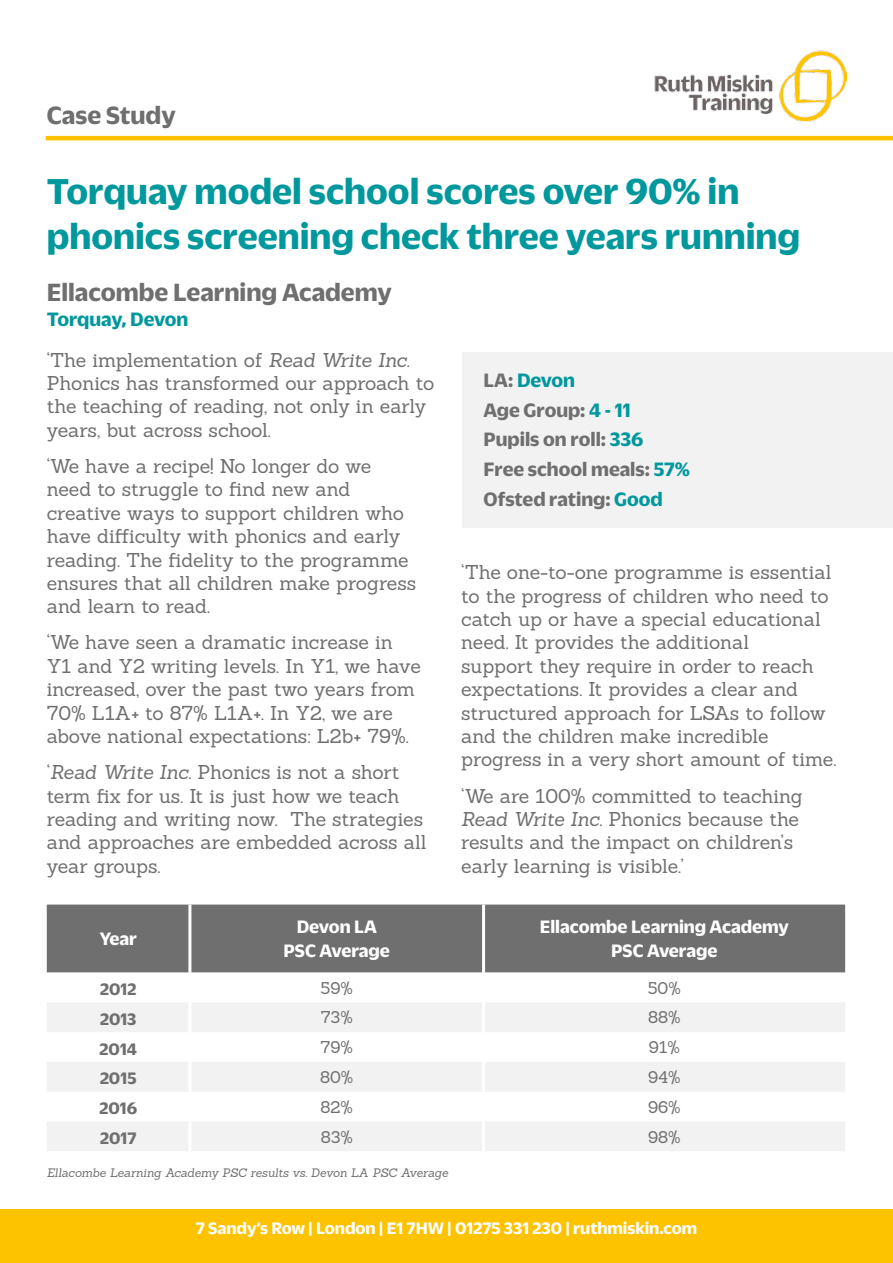
<style>
.page{position:relative;width:893px;height:1263px;background:#fff}
.page>*{position:absolute;margin:0;border:0;box-sizing:border-box;transform-origin:0 0}
.t1{font:700 39px/45px "Duplicate Sans";color:#00989d}
.t2{font:700 27px "Duplicate Sans";color:#706f6f}
.t3{font:700 21px/29.7px "Duplicate Sans";color:#706f6f}
.t4{font:700 21px "Duplicate Sans";letter-spacing:-.005em;color:#00989d}
.t5{font:19.5px/23.4px "Sanchez";letter-spacing:-.005em;color:#706f6f}
.t6{font:700 19.5px/23.4px "Duplicate Sans";color:#fff;text-align:center}
.t7{font:700 18px "Duplicate Sans";color:#fff}
.t8{font:700 18px "Duplicate Sans";letter-spacing:-.005em;color:#706f6f}
.t9{font:16.5px "Sanchez";color:#706f6f}
.t10{font:italic 12px "Sanchez";letter-spacing:-.005em;color:#706f6f}
.s1{font-style:italic}
.s2{color:#00989d}
</style>
<div class="page">
<div style="left:0;top:1210px;width:893px;height:53px;background:#fdc300"></div>
<hr style="left:46px;top:136px;width:847px;height:4px;background:#fdc300">
<div style="left:462px;top:352px;width:431px;height:175px;background:#f2f2f2"></div>
<img style="left:655px;top:51px;width:191px;height:71px">
<div style="left:47px;top:904px;width:798px;height:68px;background:#706f6f"></div>
<svg style="left:47px;top:972px;width:798px;height:1px"></svg>
<svg style="left:47px;top:1003px;width:798px;height:148px;fill:#f2f2f2"></svg>
<hr style="left:188px;top:904px;width:3px;height:68px;background:#fff">
<hr style="left:482px;top:904px;width:3px;height:68px;background:#fff">
<hr style="left:188px;top:972px;width:3px;height:30px;background:#fff">
<hr style="left:482px;top:972px;width:3px;height:30px;background:#fff">
<hr style="left:188px;top:1002px;width:3px;height:30px;background:#fff">
<hr style="left:482px;top:1002px;width:3px;height:30px;background:#fff">
<hr style="left:188px;top:1032px;width:3px;height:30px;background:#fff">
<hr style="left:482px;top:1032px;width:3px;height:30px;background:#fff">
<hr style="left:188px;top:1062px;width:3px;height:30px;background:#fff">
<hr style="left:482px;top:1062px;width:3px;height:30px;background:#fff">
<hr style="left:188px;top:1092px;width:3px;height:29px;background:#fff">
<hr style="left:482px;top:1092px;width:3px;height:29px;background:#fff">
<hr style="left:188px;top:1121px;width:3px;height:30px;background:#fff">
<hr style="left:482px;top:1121px;width:3px;height:30px;background:#fff">
<h2 class="t2" style="left:47px;top:97px;width:130px">Case Study</h2>
<h1 class="t1" style="left:47px;top:166px;width:755px">Torquay model school scores over 90% in phonics screening check three years running</h1>
<h2 class="t2" style="left:47px;top:274px;width:347px">Ellacombe Learning Academy</h2>
<p class="t4" style="left:47px;top:305px;width:143px">Torquay, Devon</p>
<p class="t5" style="left:47px;top:348px;width:389px">‘The implementation of <span class="s1">Read Write Inc.<br></span>Phonics has transformed our approach to the teaching of reading, not only in early years, but across school.</p>
<p class="t5" style="left:47px;top:454px;width:371px">‘We have a recipe! No longer do we need to struggle to find new and creative ways to support children who have difficulty with phonics and early reading. The fidelity to the programme ensures that all children make progress and learn to read.</p>
<p class="t5" style="left:47px;top:631px;width:376px">‘We have seen a dramatic increase in Y1 and Y2 writing levels. In Y1, we have increased, over the past two years from 70% L1A+ to 87% L1A+. In Y2, we are above national expectations: L2b+ 79%.</p>
<p class="t5" style="left:47px;top:760px;width:381px">‘<span class="s1">Read Write Inc.</span> Phonics is not a short term fix for us. It is just how we teach reading and writing now. The strategies and approaches are embedded across all year groups.</p>
<p class="t3" style="left:484px;top:363px;width:208px">LA: <span class="s2">Devon<br></span>Age Group: <span class="s2">4 - 11<br></span>Pupils on roll: <span class="s2">336<br></span>Free school meals: <span class="s2">57%<br></span>Ofsted rating: <span class="s2">Good</span></p>
<p class="t5" style="left:461px;top:560px;width:377px">‘The one-to-one programme is essential to the progress of children who need to catch up or have a special educational need. It provides the additional<br>support they require in order to reach expectations. It provides a clear and structured approach for LSAs to follow and the children make incredible progress in a very short amount of time.</p>
<p class="t5" style="left:461px;top:784px;width:343px">‘We are 100% committed to teaching <span class="s1">Read Write Inc.</span> Phonics because the results and the impact on children’s early learning is visible.’</p>
<p class="t6" style="left:100px;top:925px;width:39px">Year</p>
<p class="t6" style="left:284px;top:913px;width:108px">Devon LA<br>PSC Average</p>
<p class="t6" style="left:540px;top:913px;width:251px">Ellacombe Learning Academy<br>PSC Average</p>
<p class="t8" style="left:100px;top:977px;width:38px">2012</p>
<p class="t9" style="left:321px;top:977px;width:34px">59%</p>
<p class="t9" style="left:648px;top:977px;width:34px">50%</p>
<p class="t8" style="left:100px;top:1007px;width:38px">2013</p>
<p class="t9" style="left:321px;top:1007px;width:34px">73%</p>
<p class="t9" style="left:648px;top:1007px;width:34px">88%</p>
<p class="t8" style="left:100px;top:1036px;width:39px">2014</p>
<p class="t9" style="left:321px;top:1037px;width:34px">79%</p>
<p class="t9" style="left:649px;top:1037px;width:32px">91%</p>
<p class="t8" style="left:100px;top:1066px;width:38px">2015</p>
<p class="t9" style="left:320px;top:1066px;width:35px">80%</p>
<p class="t9" style="left:648px;top:1066px;width:34px">94%</p>
<p class="t8" style="left:99px;top:1096px;width:39px">2016</p>
<p class="t9" style="left:320px;top:1096px;width:34px">82%</p>
<p class="t9" style="left:648px;top:1096px;width:34px">96%</p>
<p class="t8" style="left:100px;top:1126px;width:38px">2017</p>
<p class="t9" style="left:321px;top:1126px;width:34px">83%</p>
<p class="t9" style="left:648px;top:1126px;width:34px">98%</p>
<p class="t10" style="left:47px;top:1164px;width:403px">Ellacombe Learning Academy PSC results vs. Devon LA PSC Average</p>
<p class="t7" style="left:196px;top:1215px;width:503px">7 Sandy’s Row | London | E1 7HW | 01275 331 230 | ruthmiskin.com</p>
</div>
